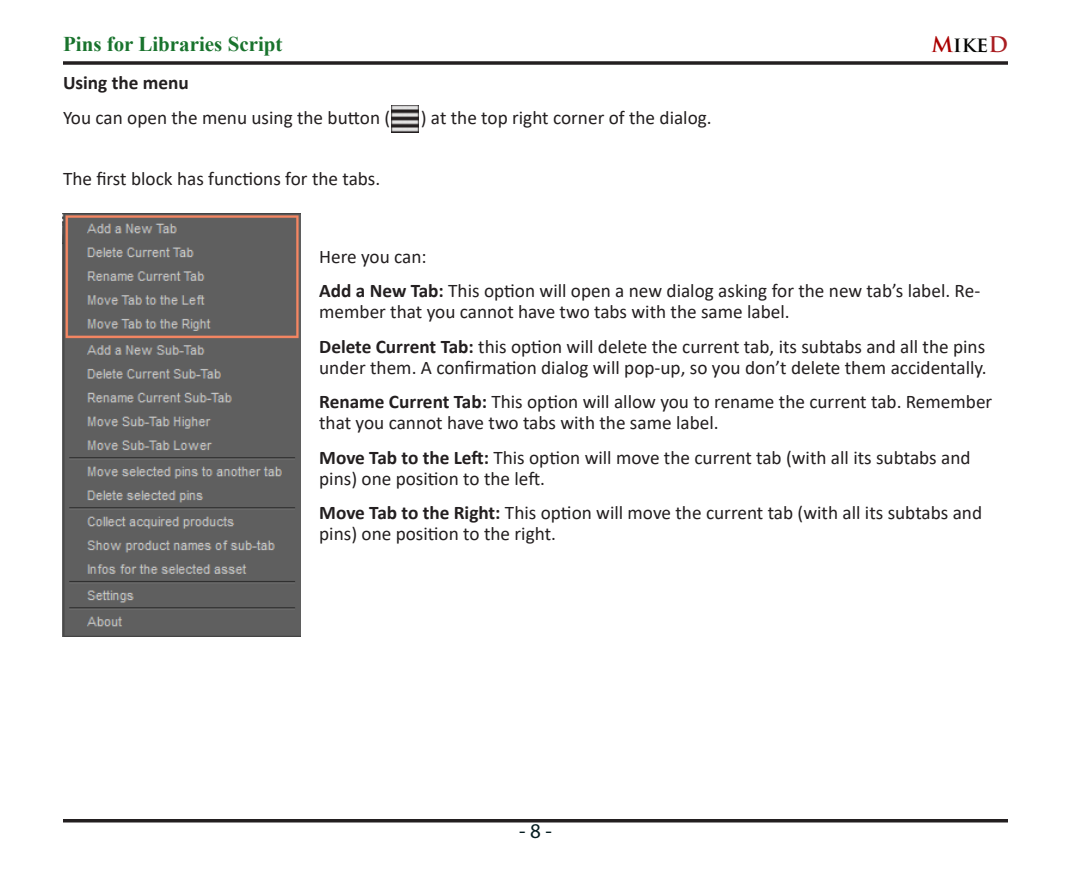
<style>
.page{position:relative;width:1071px;height:882px;background:#fff}
.page>*{position:absolute;margin:0;border:0;box-sizing:border-box;transform-origin:0 0}
.t1{font:700 21px "Times New Roman";color:#19732d}
.t2{font:700 21px "Trajan Pro";color:#040503}
.t3{font:21px "Myriad Pro";color:#051c20}
.t4{font:19.25px/20.8px "Calibri";color:#231f20}
.t5{font:700 19.25px "Calibri";color:#231f20}
.s1{color:#a00}
.s2{color:#a91d21}
.s3{font-weight:700}
</style>
<div class="page">
<svg style="left:63px;top:61px;width:945px;height:4px;background:#3e3a3b"></svg>
<hr style="left:63px;top:819px;width:945px;height:3px;background:#231f20">
<img style="left:391px;top:105px;width:28px;height:28px">
<img style="left:63px;top:213px;width:238px;height:424px">
<p class="t1" style="left:63px;top:29px;width:221px">Pins for Libraries Script</p>
<p class="t2" style="left:931px;top:32px;width:78px"><span class="s1">M</span>ike<span class="s2">D</span></p>
<p class="t5" style="left:63px;top:69px;width:127px">Using the menu</p>
<p class="t4" style="left:63px;top:107px;width:329px">You can open the menu using the button (</p>
<p class="t4" style="left:421px;top:107px;width:293px">) at the top right corner of the dialog.</p>
<p class="t4" style="left:63px;top:167px;width:319px">The first block has functions for the tabs.</p>
<p class="t4" style="left:319px;top:245px;width:109px">Here you can:</p>
<p class="t4" style="left:319px;top:280px;width:663px"><span class="s3">Add a New Tab:</span> This option will open a new dialog asking for the new tab’s label. Re&shy;member that you cannot have two tabs with the same label.</p>
<p class="t4" style="left:319px;top:336px;width:669px"><span class="s3">Delete Current Tab:</span> this option will delete the current tab, its subtabs and all the pins under them. A confirmation dialog will pop-up, so you don’t delete them accidentally.</p>
<p class="t4" style="left:319px;top:391px;width:675px"><span class="s3">Rename Current Tab:</span> This option will allow you to rename the current tab. Remember that you cannot have two tabs with the same label.</p>
<p class="t4" style="left:319px;top:447px;width:653px"><span class="s3">Move Tab to the Left:</span> This option will move the current tab (with all its subtabs and pins) one position to the left.</p>
<p class="t4" style="left:319px;top:502px;width:664px"><span class="s3">Move Tab to the Right:</span> This option will move the current tab (with all its subtabs and pins) one position to the right.</p>
<p class="t3" style="left:519px;top:818px;width:34px">- 8 -</p>
</div>
